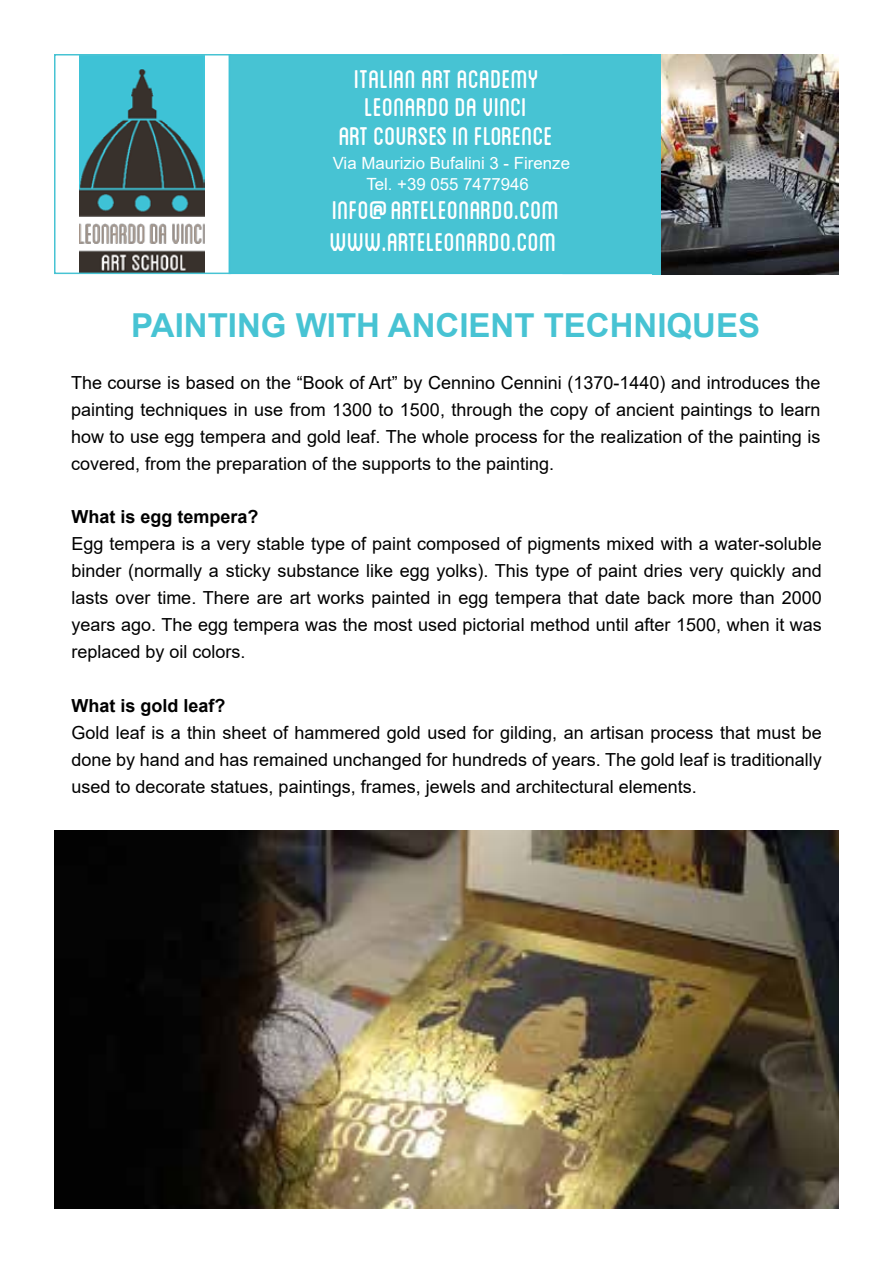
<style>
.page{position:relative;width:893px;height:1263px;background:#fff}
.page>*{position:absolute;margin:0;border:0;box-sizing:border-box;transform-origin:0 0}
.t1{font:36px/28.5px "Blanch Caps";color:#fff;text-align:center}
.t2{font:700 33px "Arial";color:#47c3d3}
.t3{font:18px/27px "Arial";color:#000;text-align:justify}
.t4{font:700 18px "Arial";color:#000}
.t5{font:16.8px/21.5px "Arial";color:#fff;text-align:center}
</style>
<div class="page">
<img style="left:79px;top:57px;width:125px;height:214px">
<div style="left:54px;top:54px;width:177px;height:220px;border:2px solid #47c3d3"></div>
<div style="left:229px;top:55px;width:428px;height:218px;background:#47c3d3"></div>
<div style="left:229px;top:54px;width:429px;height:220px;border:2px solid #3ec2d6"></div>
<div style="left:652px;top:54px;width:186px;height:220px;background:#47c3d3"></div>
<img style="left:661px;top:54px;width:177px;height:220px">
<img style="left:54px;top:830px;width:785px;height:379px">
<h1 class="t1" style="left:339px;top:63px;width:216px">ITALIAN ART ACADEMY<br>LEONARDO DA VINCI<br>art courses in florence</h1>
<p class="t5" style="left:333px;top:152px;width:239px">Via Maurizio Bufalini 3 - Firenze<br>Tel. +39 055 7477946</p>
<h1 class="t1" style="left:330px;top:192px;width:231px;line-height:32.1px;text-align:left">info@arteleonardo.com<br>WWW.ARTELEONARDO.COM</h1>
<h2 class="t2" style="left:131px;top:302px;width:630px">PAINTING WITH ANCIENT TECHNIQUES</h2>
<p class="t3" style="left:71px;top:369px;width:751px">The course is based on the “Book of Art” by Cennino Cennini (1370-1440) and introduces the painting techniques in use from 1300 to 1500, through the copy of ancient paintings to learn how to use egg tempera and gold leaf. The whole process for the realization of the painting is covered, from the preparation of the supports to the painting.</p>
<p class="t4" style="left:72px;top:504px;width:189px">What is egg tempera?</p>
<p class="t3" style="left:72px;top:530px;width:752px">Egg tempera is a very stable type of paint composed of pigments mixed with a water-soluble binder (normally a sticky substance like egg yolks). This type of paint dries very quickly and lasts over time. There are art works painted in egg tempera that date back more than 2000 years ago. The egg tempera was the most used pictorial method until after 1500, when it was replaced by oil colors.</p>
<p class="t4" style="left:72px;top:693px;width:156px">What is gold leaf?</p>
<p class="t3" style="left:72px;top:719px;width:752px">Gold leaf is a thin sheet of hammered gold used for gilding, an artisan process that must be done by hand and has remained unchanged for hundreds of years. The gold leaf is traditionally used to decorate statues, paintings, frames, jewels and architectural elements.</p>
</div>
